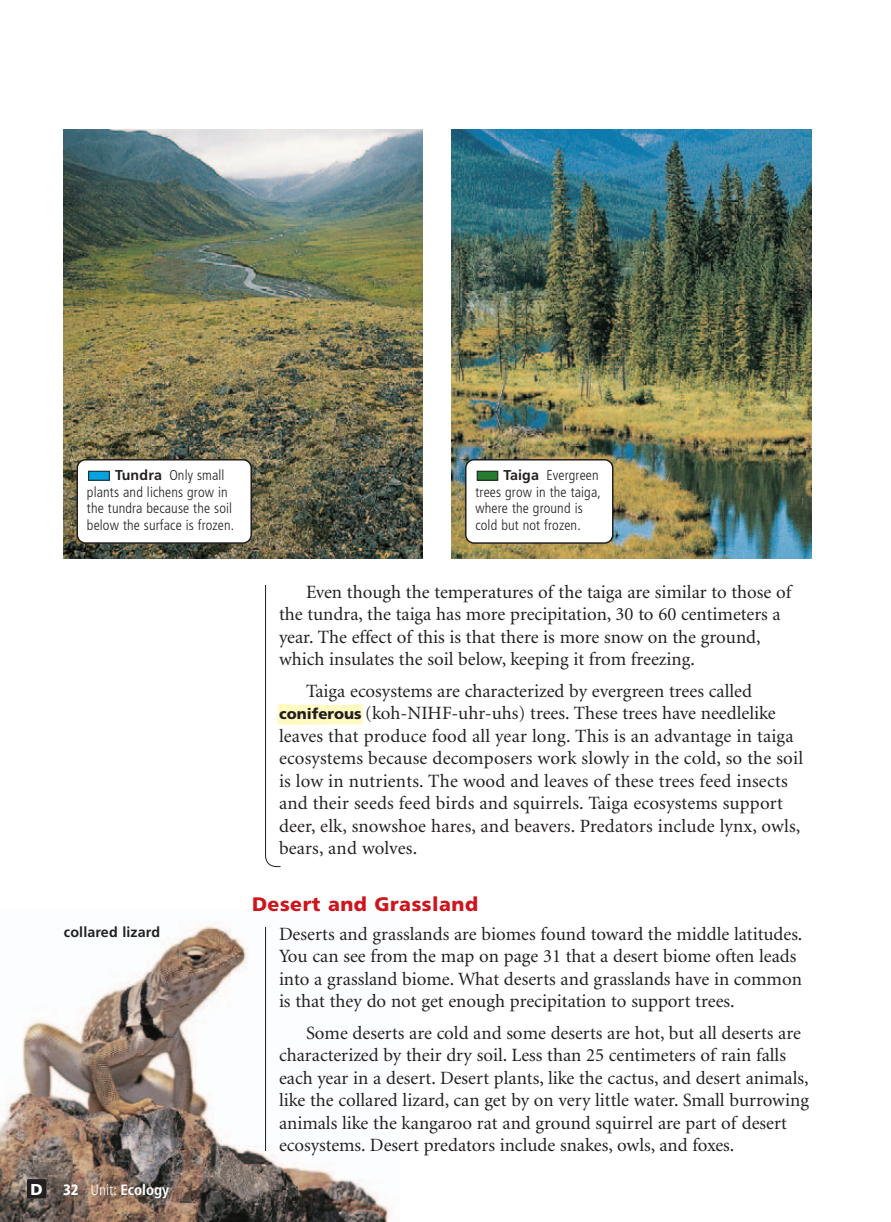
<style>
.page{position:relative;width:891px;height:1222px;background:#fff}
.page>*{position:absolute;margin:0;border:0;box-sizing:border-box;transform-origin:0 0}
.t1{font:900 19.5px "Frutiger";letter-spacing:.025em;color:#cd151d}
.t2{font:18.75px/22.5px "Minion";color:#231f20}
.t3{font:900 15.75px "Frutiger";color:#fff}
.t4{font:700 condensed 15px "Frutiger";color:#fff}
.t5{font:900 15px "Frutiger";color:#231f20}
.t6{font:300 condensed 14.25px/16.5px "Frutiger";letter-spacing:.01em;color:#231f20}
.t7{font:700 14.25px "Frutiger";letter-spacing:.01em;color:#231f20}
.s1{font-weight:700;font-stretch:normal}
.s2{font-weight:900}
.s3{font-weight:300}
</style>
<div class="page">
<img style="left:0;top:923px;width:391px;height:299px">
<svg style="left:264px;top:927px;width:17px;height:223px"></svg>
<img style="left:63px;top:129px;width:360px;height:429px">
<img style="left:452px;top:129px;width:360px;height:429px">
<svg style="left:76px;top:459px;width:176px;height:85px"></svg>
<svg style="left:465px;top:459px;width:149px;height:85px"></svg>
<svg style="left:265px;top:585px;width:98px;height:282px"></svg>
<div style="left:27px;top:1179px;width:19px;height:19px;background:#231f20;border-radius:2px"></div>
<p class="t6" style="left:87px;top:468px;width:149px;text-indent:28px"><span class="s1">Tundra</span> Only small plants and lichens grow in the tundra because the soil below the surface is frozen.</p>
<p class="t6" style="left:476px;top:468px;width:127px;text-indent:28px"><span class="s1">Taiga</span> Evergreen trees grow in the taiga, where the ground is cold but not frozen.</p>
<p class="t7" style="left:64px;top:926px;width:98px">collared lizard</p>
<p class="t3" style="left:31px;top:1183px;width:14px">D</p>
<p class="t4" style="left:63px;top:1184px;width:108px"><span class="s2">32</span> <span class="s3">Unit:</span> Ecology</p>
<p class="t2" style="left:279px;top:582px;width:514px;text-indent:27px">Even though the temperatures of the taiga are similar to those of the tundra, the taiga has more precipitation, 30 to 60 centimeters a year. The effect of this is that there is more snow on the ground, which insulates the soil below, keeping it from freezing.</p>
<p class="t2" style="left:306px;top:681px;width:448px">Taiga ecosystems are characterized by evergreen trees called</p>
<p class="t2" style="left:365px;top:703px;width:412px">(koh-NIHF-uhr-uhs) trees. These trees have needlelike</p>
<p class="t2" style="left:279px;top:726px;width:516px">leaves that produce food all year long. This is an advantage in taiga</p>
<p class="t2" style="left:279px;top:748px;width:526px">ecosystems because decomposers work slowly in the cold, so the soil</p>
<p class="t2" style="left:279px;top:771px;width:510px">is low in nutrients. The wood and leaves of these trees feed insects</p>
<p class="t2" style="left:279px;top:793px;width:506px">and their seeds feed birds and squirrels. Taiga ecosystems support</p>
<p class="t2" style="left:279px;top:816px;width:523px">deer, elk, snowshoe hares, and beavers. Predators include lynx, owls,</p>
<p class="t2" style="left:279px;top:838px;width:140px">bears, and wolves.</p>
<p class="t1" style="left:252px;top:896px;width:228px">Desert and Grassland</p>
<p class="t2" style="left:279px;top:924px;width:525px">Deserts and grasslands are biomes found toward the middle latitudes.<br>You can see from the map on page 31 that a desert biome often leads into a grassland biome. What deserts and grasslands have in common is that they do not get enough precipitation to support trees.</p>
<p class="t2" style="left:279px;top:1023px;width:532px;text-indent:27px">Some deserts are cold and some deserts are hot, but all deserts are characterized by their dry soil. Less than 25 centimeters of rain falls each year in a desert. Desert plants, like the cactus, and desert animals, like the collared lizard, can get by on very little water. Small burrowing animals like the kangaroo rat and ground squirrel are part of desert ecosystems. Desert predators include snakes, owls, and foxes.</p>
<p class="t5" style="left:279px;top:708px;width:84px">coniferous</p>
</div>
